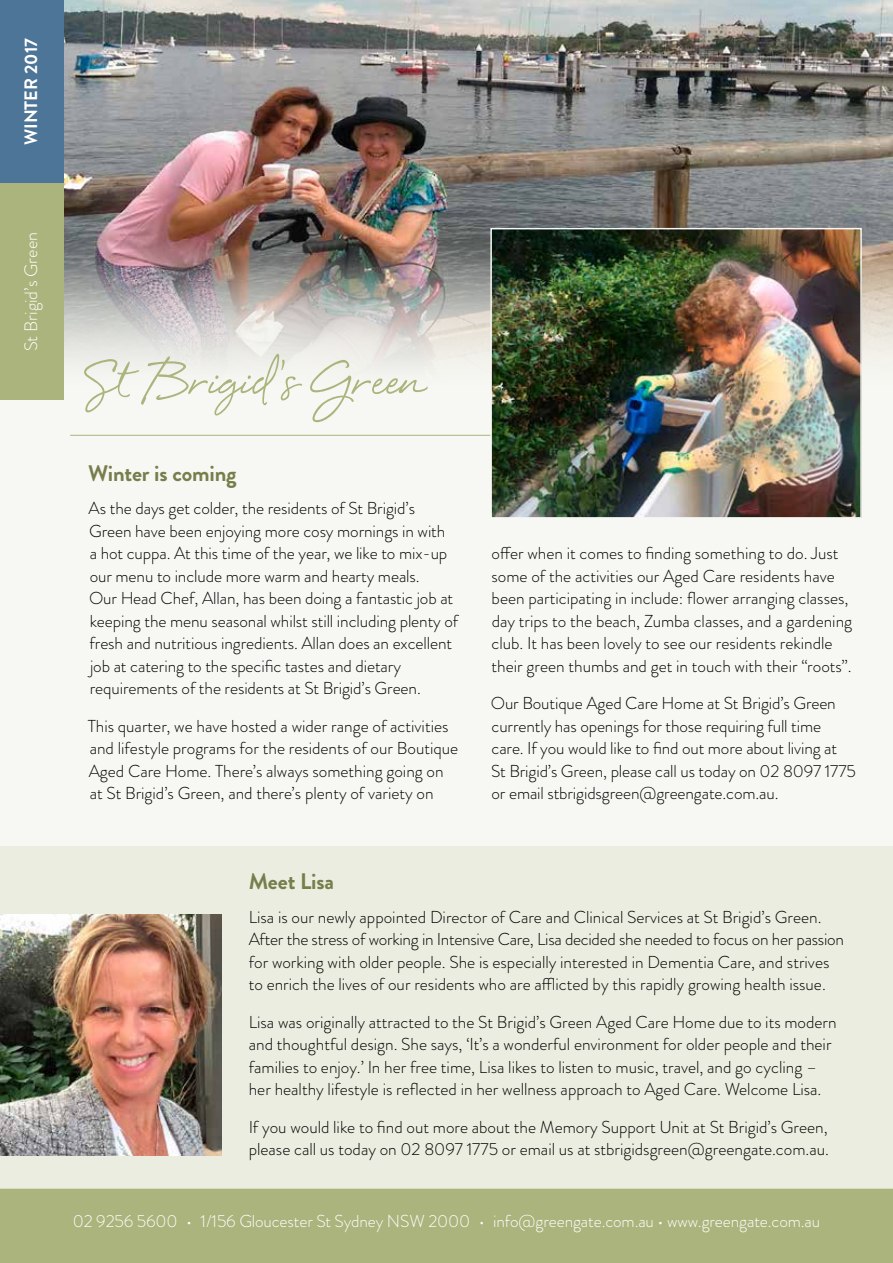
<style>
.page{position:relative;width:893px;height:1263px;background:#f7f8f3}
.page>*{position:absolute;margin:0;border:0;box-sizing:border-box;transform-origin:0 0}
.t1{font:85.5px "Eye Catching Pro";color:#abb47c;scale:.95 1}
.t2{font:700 22.5px "Brandon Grotesque";letter-spacing:-.005em;color:#777e4c}
.t3{font:300 18px "Brandon Grotesque";color:#fff}
.t4{font:700 18px "Brandon Grotesque";color:#fff}
.t5{font:300 17.25px/22.5px "Brandon Grotesque";color:#000}
.t6{font:300 17.25px "Brandon Grotesque";letter-spacing:-.005em;color:#fff}
</style>
<div class="page">
<img style="left:64px;top:0;width:829px;height:366px">
<div style="left:0;top:846px;width:893px;height:343px;background:#ebede0"></div>
<hr style="left:70px;top:435px;width:759px;height:1px;background:#abb47c">
<div style="left:0;top:183px;width:64px;height:217px;background:#abb47c"></div>
<div style="left:0;top:0;width:64px;height:183px;background:#4d7598"></div>
<div style="left:0;top:1189px;width:893px;height:74px;background:#abb47c"></div>
<hr style="left:0;top:1257px;width:893px;height:2px;background:#abb47c">
<img style="left:493px;top:231px;width:366px;height:285px">
<div style="left:490px;top:228px;width:372px;height:291px;border:2px solid #f7f8f3"></div>
<img style="left:1px;top:914px;width:220px;height:241px">
<p class="t4" style="left:18px;top:145px;width:108px;rotate:-90deg">WINTER 2017</p>
<p class="t3" style="left:19px;top:351px;width:121px;rotate:-90deg">St Brigid’s Green</p>
<h1 class="t1" style="left:81px;top:346px;width:358px">St Brigid’s Green</h1>
<h2 class="t2" style="left:88px;top:457px;width:150px">Winter is coming</h2>
<p class="t5" style="left:89px;top:497px;width:371px">As the days get colder, the residents of St Brigid’s Green have been enjoying more cosy mornings in with<br>a hot cuppa. At this time of the year, we like to mix-up our menu to include more warm and hearty meals.<br>Our Head Chef, Allan, has been doing a fantastic job at keeping the menu seasonal whilst still including plenty of fresh and nutritious ingredients. Allan does an excellent job at catering to the specific tastes and dietary requirements of the residents at St Brigid’s Green.</p>
<p class="t5" style="left:88px;top:715px;width:372px">This quarter, we have hosted a wider range of activities and lifestyle programs for the residents of our Boutique Aged Care Home. There’s always something going on at St Brigid’s Green, and there’s plenty of variety on</p>
<p class="t5" style="left:491px;top:542px;width:362px">offer when it comes to finding something to do. Just some of the activities our Aged Care residents have been participating in include: flower arranging classes, day trips to the beach, Zumba classes, and a gardening club. It has been lovely to see our residents rekindle their green thumbs and get in touch with their “roots”.</p>
<p class="t5" style="left:491px;top:692px;width:366px">Our Boutique Aged Care Home at St Brigid’s Green currently has openings for those requiring full time care. If you would like to find out more about living at<br>St Brigid’s Green, please call us today on 02 8097 1775 or email stbrigidsgreen@greengate.com.au.</p>
<h2 class="t2" style="left:249px;top:866px;width:87px">Meet Lisa</h2>
<p class="t5" style="left:249px;top:906px;width:597px">Lisa is our newly appointed Director of Care and Clinical Services at St Brigid’s Green.<br>After the stress of working in Intensive Care, Lisa decided she needed to focus on her passion for working with older people. She is especially interested in Dementia Care, and strives to enrich the lives of our residents who are afflicted by this rapidly growing health issue.</p>
<p class="t5" style="left:249px;top:1011px;width:589px">Lisa was originally attracted to the St Brigid’s Green Aged Care Home due to its modern and thoughtful design. She says, ‘It’s a wonderful environment for older people and their families to enjoy.’ In her free time, Lisa likes to listen to music, travel, and go cycling – her healthy lifestyle is reflected in her wellness approach to Aged Care. Welcome Lisa.</p>
<p class="t5" style="left:249px;top:1115px;width:582px">If you would like to find out more about the Memory Support Unit at St Brigid’s Green, please call us today on 02 8097 1775 or email us at stbrigidsgreen@greengate.com.au.</p>
<p class="t6" style="left:73px;top:1210px;width:749px">02 9256 5600 • 1/156 Gloucester St Sydney NSW 2000 • info@greengate.com.au • www.greengate.com.au</p>
</div>
